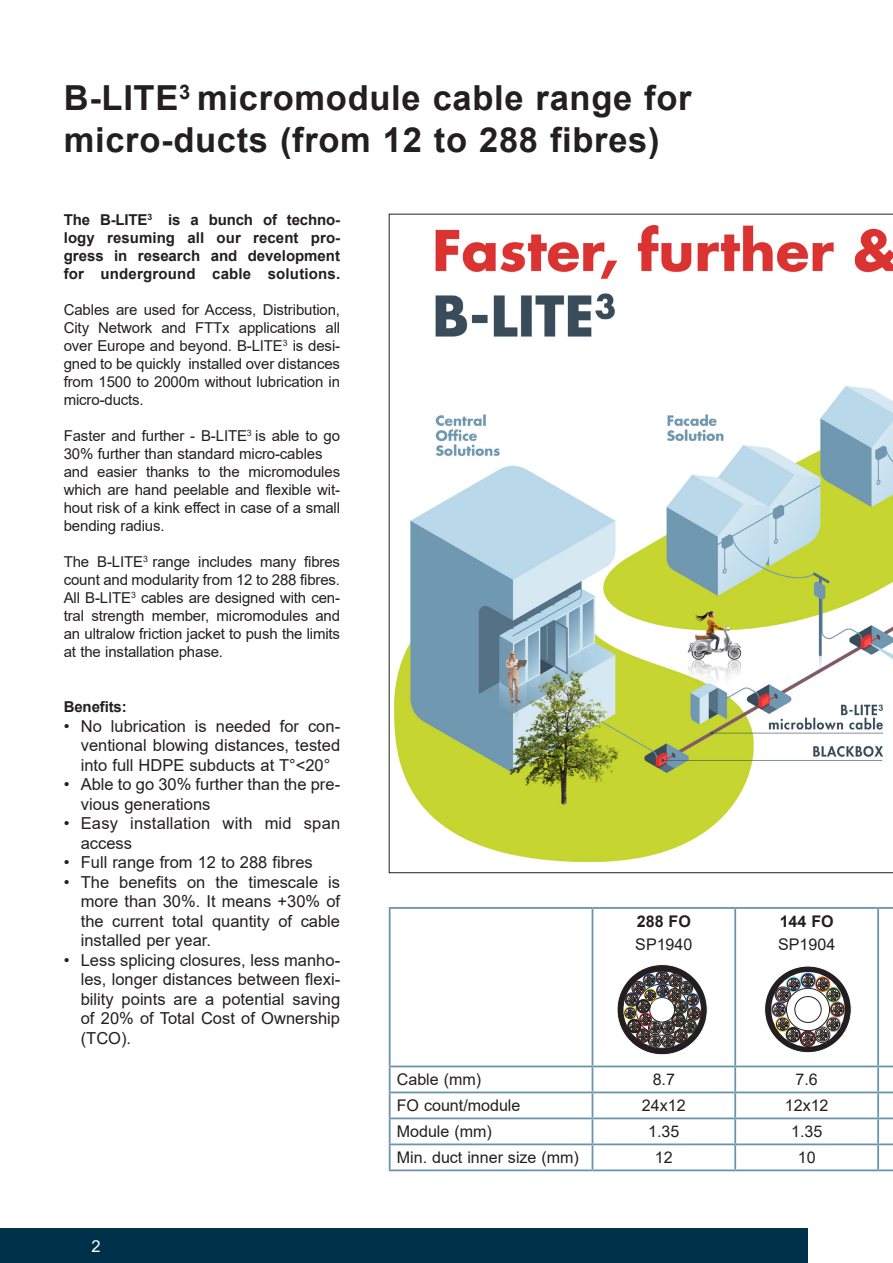
<style>
.page{position:relative;width:893px;height:1263px;background:#fff}
.page>*{position:absolute;margin:0;border:0;box-sizing:border-box;transform-origin:0 0}
.Nx_Überschrift_A{font:700 34.5px/42px "Arial";letter-spacing:.02em;color:#231f20}
.t1{font:16.5px/19.5px "Arial";color:#231f20;text-align:justify}
.t2{font:16.5px "Arial";color:#fff}
.Nx_Text_Standard{font:16.05px "Arial";color:#231f20}
.Nx_Text_Standard-2{font:700 16.05px "Arial";color:#231f20}
.Nx_Text_Standard-3{font:15px/18px "Arial";letter-spacing:-.01em;color:#231f20;text-align:justify}
.Nx_Text_Standard-4{font:700 15px/18px "Arial";letter-spacing:.01em;color:#231f20;text-align:justify}
.Nx_Text_Standard-5{font:700 15px "Arial";letter-spacing:-.01em;color:#231f20}
</style>
<div class="page">
<div style="left:0;top:1229px;width:808px;height:34px;background:#00314b"></div>
<svg style="left:617px;top:964px;width:90px;height:91px"></svg>
<div style="left:648px;top:1034px;width:14px;height:14px;border:1px solid #231f20;border-radius:50%"></div>
<div style="left:662px;top:1034px;width:13px;height:14px;border:1px solid #231f20;border-radius:50%"></div>
<div style="left:687px;top:1007px;width:14px;height:13px;border:1px solid #231f20;border-radius:50%"></div>
<div style="left:689px;top:1008px;width:10px;height:11px;border:1px solid #231f20;border-radius:50%"></div>
<div style="left:656px;top:971px;width:13px;height:13px;border:1px solid #231f20;border-radius:50%"></div>
<div style="left:657px;top:972px;width:11px;height:11px;border:1px solid #231f20;border-radius:50%"></div>
<div style="left:625px;top:993px;width:13px;height:13px;border:1px solid #231f20;border-radius:50%"></div>
<div style="left:625px;top:1008px;width:11px;height:10px;border:1px solid #231f20;border-radius:50%"></div>
<img style="left:626px;top:973px;width:72px;height:73px">
<svg style="left:765px;top:966px;width:86px;height:87px"></svg>
<svg style="left:771px;top:972px;width:74px;height:75px"></svg>
<div style="left:800px;top:1031px;width:15px;height:16px;border:1px solid #231f20;border-radius:50%"></div>
<div style="left:801px;top:1032px;width:13px;height:13px;border:1px solid #231f20;border-radius:50%"></div>
<svg style="left:800px;top:973px;width:16px;height:15px"></svg>
<div style="left:802px;top:974px;width:12px;height:13px;border:1px solid #231f20;border-radius:50%"></div>
<svg style="left:771px;top:1002px;width:15px;height:15px"></svg>
<div style="left:773px;top:1003px;width:12px;height:13px;border:1px solid #231f20;border-radius:50%"></div>
<svg style="left:830px;top:1002px;width:15px;height:15px"></svg>
<div style="left:831px;top:1003px;width:13px;height:12px;border:1px solid #231f20;border-radius:50%"></div>
<img style="left:774px;top:975px;width:68px;height:69px">
<svg style="left:786px;top:988px;width:43px;height:43px"></svg>
<div style="left:786px;top:988px;width:44px;height:43px;border:1px solid #231f20;border-radius:50%"></div>
<div style="left:795px;top:996px;width:26px;height:26px;background:#fff;border-radius:50%"></div>
<div style="left:795px;top:996px;width:26px;height:26px;border:1px solid #231f20;border-radius:50%"></div>
<hr style="left:592px;top:907px;width:143px;height:2px;background:#6994ac">
<hr style="left:389px;top:1067px;width:2px;height:24px;background:#6994ac">
<svg style="left:878px;top:1169px;width:15px;height:2px"></svg>
<hr style="left:592px;top:1065px;width:143px;height:2px;background:#6994ac">
<hr style="left:389px;top:907px;width:203px;height:2px;background:#6994ac">
<hr style="left:389px;top:909px;width:2px;height:156px;background:#6994ac">
<hr style="left:592px;top:909px;width:1px;height:156px;background:#6994ac">
<hr style="left:389px;top:1065px;width:203px;height:2px;background:#6994ac">
<hr style="left:735px;top:907px;width:143px;height:2px;background:#6994ac">
<hr style="left:734px;top:909px;width:2px;height:156px;background:#6994ac">
<svg style="left:878px;top:907px;width:15px;height:2px"></svg>
<hr style="left:877px;top:909px;width:2px;height:156px;background:#6994ac">
<hr style="left:389px;top:1117px;width:203px;height:2px;background:#6994ac">
<hr style="left:592px;top:1117px;width:143px;height:2px;background:#6994ac">
<hr style="left:389px;top:1145px;width:2px;height:24px;background:#6994ac">
<hr style="left:389px;top:1169px;width:203px;height:2px;background:#6994ac">
<hr style="left:389px;top:1091px;width:203px;height:2px;background:#6994ac">
<hr style="left:389px;top:1093px;width:2px;height:24px;background:#6994ac">
<hr style="left:389px;top:1119px;width:2px;height:24px;background:#6994ac">
<hr style="left:389px;top:1143px;width:203px;height:2px;background:#6994ac">
<hr style="left:592px;top:1143px;width:143px;height:2px;background:#6994ac">
<hr style="left:592px;top:1091px;width:143px;height:2px;background:#6994ac">
<svg style="left:592px;top:1067px;width:1px;height:102px"></svg>
<hr style="left:592px;top:1169px;width:143px;height:2px;background:#6994ac">
<hr style="left:877px;top:1119px;width:2px;height:24px;background:#6994ac">
<hr style="left:734px;top:1145px;width:2px;height:24px;background:#6994ac">
<hr style="left:877px;top:1145px;width:2px;height:24px;background:#6994ac">
<hr style="left:735px;top:1169px;width:143px;height:2px;background:#6994ac">
<hr style="left:735px;top:1065px;width:143px;height:2px;background:#6994ac">
<hr style="left:734px;top:1067px;width:2px;height:24px;background:#6994ac">
<hr style="left:735px;top:1091px;width:143px;height:2px;background:#6994ac">
<hr style="left:734px;top:1093px;width:2px;height:24px;background:#6994ac">
<hr style="left:877px;top:1093px;width:2px;height:24px;background:#6994ac">
<hr style="left:735px;top:1117px;width:143px;height:2px;background:#6994ac">
<hr style="left:734px;top:1119px;width:2px;height:24px;background:#6994ac">
<svg style="left:878px;top:1117px;width:15px;height:2px"></svg>
<hr style="left:735px;top:1143px;width:143px;height:2px;background:#6994ac">
<svg style="left:878px;top:1143px;width:15px;height:2px"></svg>
<svg style="left:878px;top:1065px;width:15px;height:2px"></svg>
<hr style="left:877px;top:1067px;width:2px;height:24px;background:#6994ac">
<svg style="left:878px;top:1091px;width:15px;height:2px"></svg>
<svg style="left:389px;top:214px;width:504px;height:659px"></svg>
<p class="Nx_Überschrift_A" style="left:64px;top:77px;width:629px">B-LITE<sup>3</sup> micromodule cable range for micro-ducts (from 12 to 288 fibres)</p>
<p class="Nx_Text_Standard-4" style="left:64px;top:211px;width:278px">The B-LITE<sup>3</sup> is a bunch of techno&shy;logy resuming all our recent pro&shy;gress in research and development for underground cable solutions.</p>
<p class="Nx_Text_Standard-3" style="left:64px;top:300px;width:278px">Cables are used for Access, Distribution, City Network and FTTx applications all over Europe and beyond. B-LITE<sup>3</sup> is desi&shy;gned to be quickly installed over distances from 1500 to 2000m without lubrication in micro-ducts.</p>
<p class="Nx_Text_Standard-3" style="left:64px;top:426px;width:278px">Faster and further - B-LITE<sup>3</sup> is able to go<br>30% further than standard micro-cables</p>
<p class="Nx_Text_Standard-3" style="left:64px;top:462px;width:278px">and easier thanks to the micromodules which are hand peelable and flexible wit&shy;hout risk of a kink effect in case of a small bending radius.</p>
<p class="Nx_Text_Standard-3" style="left:64px;top:552px;width:278px">The B-LITE<sup>3</sup> range includes many fibres count and modularity from 12 to 288 fibres.</p>
<p class="Nx_Text_Standard-3" style="left:64px;top:588px;width:278px">All B-LITE<sup>3</sup> cables are designed with cen&shy;tral strength member, micromodules and an ultralow friction jacket to push the limits at the installation phase.</p>
<p class="Nx_Text_Standard-5" style="left:64px;top:696px;width:64px">Benefits:</p>
<p class="t1" style="left:81px;top:716px;width:261px;text-indent:-17px">• No lubrication is needed for con&shy;ventional blowing distances, tested into full HDPE subducts at T°&lt;20°</p>
<p class="t1" style="left:81px;top:775px;width:261px;text-indent:-17px">• Able to go 30% further than the pre&shy;vious generations</p>
<p class="t1" style="left:81px;top:814px;width:261px;text-indent:-17px">• Easy installation with mid span access</p>
<p class="t1" style="left:64px;top:853px;width:251px">• Full range from 12 to 288 fibres</p>
<p class="t1" style="left:81px;top:872px;width:261px;text-indent:-17px">• The benefits on the timescale is more than 30%. It means +30% of the current total quantity of cable installed per year.</p>
<p class="t1" style="left:81px;top:950px;width:261px;text-indent:-17px">• Less splicing closures, less manho&shy;les, longer distances between flexi&shy;bility points are a potential saving of 20% of Total Cost of Ownership (TCO).</p>
<p class="t2" style="left:92px;top:1235px;width:11px">2</p>
<p class="Nx_Text_Standard-2" style="left:637px;top:910px;width:56px">288 FO</p>
<p class="Nx_Text_Standard" style="left:635px;top:933px;width:59px">SP1940</p>
<p class="Nx_Text_Standard-2" style="left:780px;top:910px;width:56px">144 FO</p>
<p class="Nx_Text_Standard" style="left:778px;top:933px;width:59px">SP1904</p>
<p class="Nx_Text_Standard" style="left:397px;top:1068px;width:86px">Cable (mm)</p>
<p class="Nx_Text_Standard" style="left:653px;top:1068px;width:24px">8.7</p>
<p class="Nx_Text_Standard" style="left:795px;top:1068px;width:24px">7.6</p>
<p class="Nx_Text_Standard" style="left:397px;top:1094px;width:125px">FO count/module</p>
<p class="Nx_Text_Standard" style="left:642px;top:1094px;width:45px">24x12</p>
<p class="Nx_Text_Standard" style="left:785px;top:1094px;width:45px">12x12</p>
<p class="Nx_Text_Standard" style="left:397px;top:1120px;width:97px">Module (mm)</p>
<p class="Nx_Text_Standard" style="left:648px;top:1120px;width:33px">1.35</p>
<p class="Nx_Text_Standard" style="left:791px;top:1120px;width:33px">1.35</p>
<p class="Nx_Text_Standard" style="left:397px;top:1146px;width:184px">Min. duct inner size (mm)</p>
<p class="Nx_Text_Standard" style="left:655px;top:1146px;width:19px">12</p>
<p class="Nx_Text_Standard" style="left:798px;top:1146px;width:19px">10</p>
</div>
